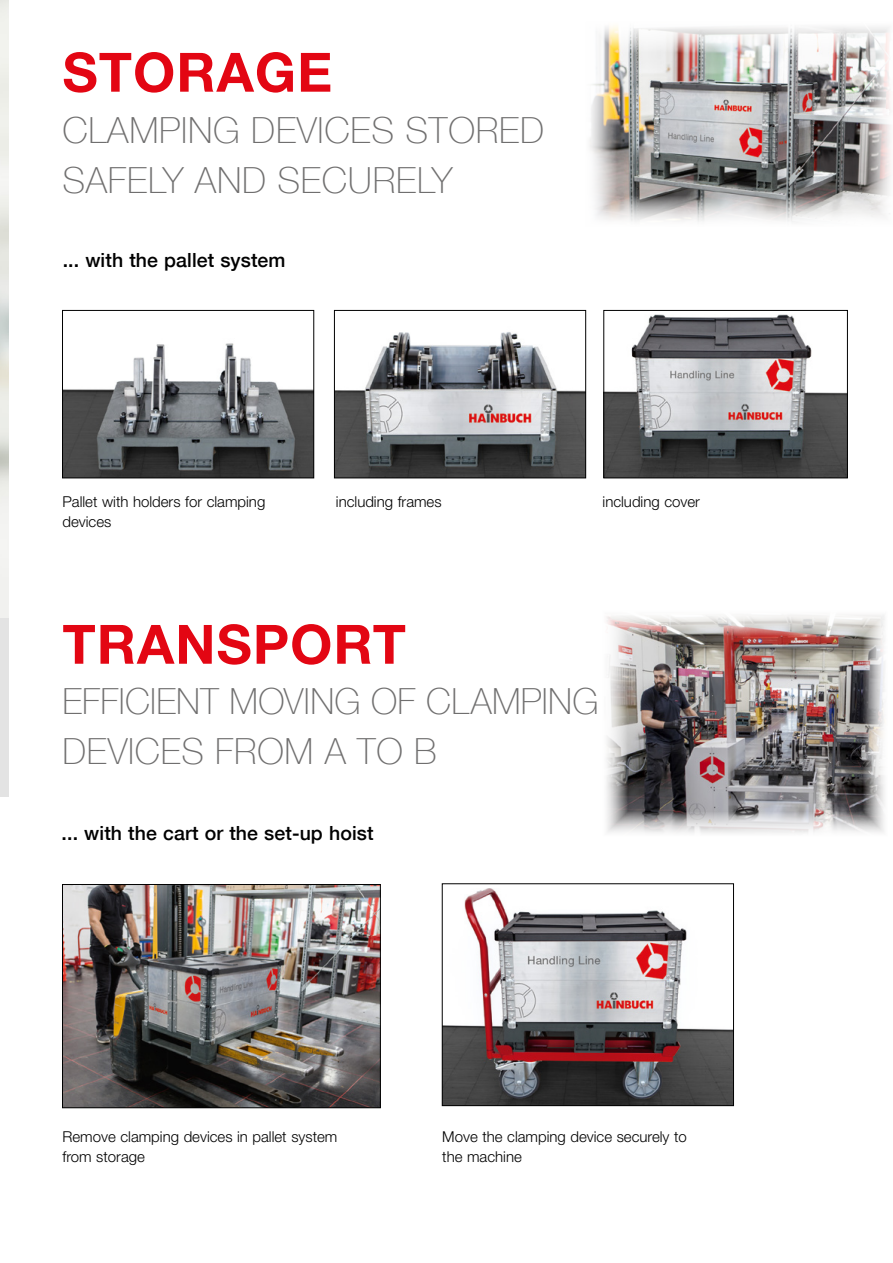
<style>
.page{position:relative;width:893px;height:1263px;background:#fff}
.page>*{position:absolute;margin:0;border:0;box-sizing:border-box;transform-origin:0 0}
.t1{font:700 54.3px "Helvetica Neue LT Com";letter-spacing:.02em;color:#e30613}
.t2{font:100 36px/49.9px "Helvetica Neue LT Com";letter-spacing:.02em;color:#706f6f}
.t3{font:500 19.5px "Helvetica Neue LT Com";letter-spacing:.005em;color:#000}
.t4{font:300 15px/20.2px "Helvetica Neue LT Pro";color:#000}
</style>
<div class="page">
<div style="left:0;top:617px;width:9px;height:231px;background:#e3e3e3"></div>
<div style="left:0;top:797px;width:9px;height:466px;background:#fff"></div>
<img style="left:0;top:0;width:9px;height:618px">
<img style="left:64px;top:886px;width:315px;height:220px">
<div style="left:62px;top:884px;width:319px;height:224px;border:1px solid #000"></div>
<img style="left:590px;top:26px;width:301px;height:196px">
<img style="left:64px;top:343px;width:248px;height:133px">
<div style="left:62px;top:310px;width:252px;height:168px;border:1px solid #000"></div>
<img style="left:336px;top:332px;width:248px;height:144px">
<div style="left:334px;top:310px;width:252px;height:168px;border:1px solid #000"></div>
<img style="left:606px;top:314px;width:240px;height:162px">
<div style="left:604px;top:310px;width:244px;height:168px;border:1px solid #000"></div>
<img style="left:444px;top:888px;width:288px;height:216px">
<div style="left:442px;top:883px;width:292px;height:223px;border:1px solid #000"></div>
<img style="left:606px;top:615px;width:279px;height:218px">
<h1 class="t1" style="left:63px;top:38px;width:271px">STORAGE</h1>
<h2 class="t2" style="left:63px;top:105px;width:483px">CLAMPING DEVICES STORED<br>SAFELY AND SECURELY</h2>
<h3 class="t3" style="left:63px;top:248px;width:224px">... with the pallet system</h3>
<p class="t4" style="left:63px;top:491px;width:204px">Pallet with holders for clamping devices</p>
<p class="t4" style="left:336px;top:491px;width:107px">including frames</p>
<p class="t4" style="left:603px;top:491px;width:99px">including cover</p>
<h1 class="t1" style="left:63px;top:610px;width:345px">TRANSPORT</h1>
<h2 class="t2" style="left:63px;top:676px;width:537px">EFFICIENT MOVING OF CLAMPING<br>DEVICES FROM A TO B</h2>
<h3 class="t3" style="left:62px;top:821px;width:313px">... with the cart or the set-up hoist</h3>
<p class="t4" style="left:63px;top:1126px;width:276px">Remove clamping devices in pallet system from storage</p>
<p class="t4" style="left:442px;top:1126px;width:246px">Move the clamping device securely to the machine</p>
</div>
